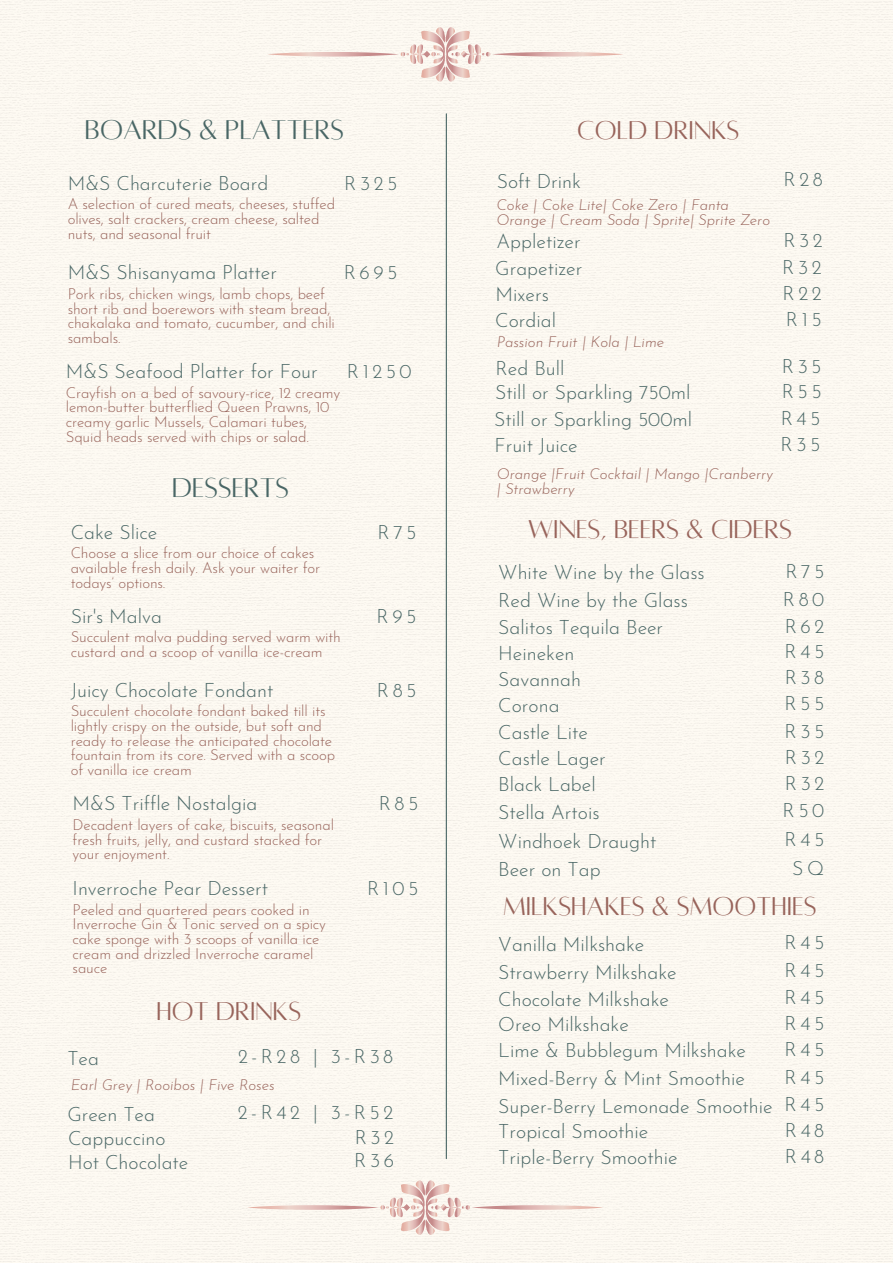
<style>
.page{position:relative;width:893px;height:1264px;background:#fff}
.page>*{position:absolute;margin:0;border:0;box-sizing:border-box;transform-origin:0 0}
.t1{font:30px "Alta regular";color:#496665}
.t2{font:28.5px "Alta regular";color:#98645b}
.t3{font:300 19.5px/26px "Josefin Sans";color:#496665}
.t4{font:300 15px/14.5px "Josefin Sans";letter-spacing:-.01em;color:#98645b}
.t5{font:italic 300 15px/14.5px "Josefin Sans";color:#98645b}
</style>
<div class="page">
<div style="left:0;top:0;width:892px;height:1262px;background:#fcf8f1"></div>
<hr style="left:446px;top:114px;width:1px;height:1044px;background:#496665">
<svg style="left:247px;top:1179px;width:356px;height:56px"></svg>
<svg style="left:267px;top:27px;width:356px;height:55px"></svg>
<h1 class="t1" style="left:85px;top:115px;width:260px">BOARDS &amp; PLATTERS</h1>
<h3 class="t3" style="left:68px;top:172px;width:202px">M&amp;S Charcuterie Board</h3>
<h3 class="t3" style="left:344px;top:172px;width:55px">R325</h3>
<p class="t4" style="left:68px;top:198px;width:269px">A selection of cured meats, cheeses, stuffed olives, salt crackers, cream cheese, salted nuts, and seasonal fruit</p>
<h3 class="t3" style="left:68px;top:261px;width:211px">M&amp;S Shisanyama Platter</h3>
<h3 class="t3" style="left:343px;top:261px;width:55px">R695</h3>
<p class="t4" style="left:68px;top:288px;width:269px">Pork ribs, chicken wings, lamb chops, beef short rib and boerewors with steam bread, chakalaka and tomato, cucumber, and chili sambals.</p>
<h3 class="t3" style="left:66px;top:360px;width:253px">M&amp;S Seafood Platter for Four</h3>
<h3 class="t3" style="left:347px;top:360px;width:66px">R1250</h3>
<p class="t4" style="left:66px;top:387px;width:276px">Crayfish on a bed of savoury-rice, 12 creamy lemon-butter butterflied Queen Prawns, 10 creamy garlic Mussels, Calamari tubes, Squid heads served with chips or salad.</p>
<h1 class="t1" style="left:172px;top:473px;width:118px">DESSERTS</h1>
<h3 class="t3" style="left:71px;top:521px;width:88px">Cake Slice</h3>
<h3 class="t3" style="left:377px;top:521px;width:40px">R75</h3>
<p class="t4" style="left:71px;top:547px;width:251px">Choose a slice from our choice of cakes available fresh daily. Ask your waiter for todays’ options.</p>
<h3 class="t3" style="left:71px;top:605px;width:93px">Sir's Malva</h3>
<h3 class="t3" style="left:376px;top:605px;width:41px">R95</h3>
<p class="t4" style="left:71px;top:631px;width:271px">Succulent malva pudding served warm with custard and a scoop of vanilla ice-cream</p>
<h3 class="t3" style="left:71px;top:679px;width:204px">Juicy Chocolate Fondant</h3>
<h3 class="t3" style="left:377px;top:679px;width:41px">R85</h3>
<p class="t4" style="left:71px;top:705px;width:266px">Succulent chocolate fondant baked till its lightly crispy on the outside, but soft and ready to release the anticipated chocolate fountain from its core. Served with a scoop of vanilla ice cream</p>
<h3 class="t3" style="left:73px;top:792px;width:186px">M&amp;S Triffle Nostalgia</h3>
<h3 class="t3" style="left:379px;top:792px;width:41px">R85</h3>
<p class="t4" style="left:73px;top:818px;width:263px">Decadent layers of cake, biscuits, seasonal fresh fruits, jelly, and custard stacked for your enjoyment.</p>
<h3 class="t3" style="left:73px;top:877px;width:197px">Inverroche Pear Dessert</h3>
<h3 class="t3" style="left:367px;top:877px;width:53px">R105</h3>
<p class="t4" style="left:73px;top:903px;width:255px">Peeled and quartered pears cooked in<br>Inverroche Gin &amp; Tonic served on a spicy cake sponge with 3 scoops of vanilla ice cream and drizzled Inverroche caramel sauce</p>
<h2 class="t2" style="left:157px;top:997px;width:146px">HOT DRINKS</h2>
<h3 class="t3" style="left:67px;top:1047px;width:33px">Tea</h3>
<h3 class="t3" style="left:238px;top:1045px;width:157px">2-R28 | 3-R38</h3>
<p class="t5" style="left:71px;top:1079px;width:205px">Earl Grey | Rooibos | Five Roses</p>
<h3 class="t3" style="left:68px;top:1127px;width:99px">Cappuccino</h3>
<h3 class="t3" style="left:354px;top:1125px;width:41px">R32</h3>
<h3 class="t3" style="left:68px;top:1150px;width:122px">Hot Chocolate</h3>
<h3 class="t3" style="left:354px;top:1149px;width:41px">R36</h3>
<h3 class="t3" style="left:67px;top:1102px;width:89px">Green Tea</h3>
<h3 class="t3" style="left:238px;top:1101px;width:157px">2-R42 | 3-R52</h3>
<h2 class="t2" style="left:577px;top:116px;width:164px">COLD DRINKS</h2>
<h3 class="t3" style="left:496px;top:170px;width:86px">Soft Drink</h3>
<p class="t5" style="left:496px;top:199px;width:275px">Coke | Coke Lite| Coke Zero | Fanta<br>Orange | Cream Soda | Sprite| Sprite Zero</p>
<h3 class="t3" style="left:496px;top:230px;width:86px">Appletizer</h3>
<h3 class="t3" style="left:783px;top:168px;width:41px">R28</h3>
<h3 class="t3" style="left:783px;top:229px;width:41px">R32</h3>
<h3 class="t3" style="left:495px;top:257px;width:89px">Grapetizer</h3>
<h3 class="t3" style="left:782px;top:256px;width:41px">R32</h3>
<h3 class="t3" style="left:495px;top:283px;width:62px">Mixers<br>Cordial</h3>
<h3 class="t3" style="left:782px;top:282px;width:41px">R22<br>R15</h3>
<p class="t5" style="left:496px;top:336px;width:169px">Passion Fruit | Kola | Lime</p>
<h3 class="t3" style="left:495px;top:357px;width:197px;line-height:24.5px">Red Bull<br>Still or Sparkling 750ml</h3>
<h3 class="t3" style="left:781px;top:356px;width:41px;line-height:24.5px">R35<br>R55</h3>
<h3 class="t3" style="left:494px;top:408px;width:199px">Still or Sparkling 500ml</h3>
<h3 class="t3" style="left:780px;top:407px;width:41px">R45</h3>
<h3 class="t3" style="left:494px;top:434px;width:85px">Fruit Juice</h3>
<h3 class="t3" style="left:780px;top:433px;width:41px">R35</h3>
<p class="t5" style="left:496px;top:468px;width:278px">Orange |Fruit Cocktail | Mango |Cranberry | Strawberry</p>
<h2 class="t2" style="left:527px;top:515px;width:266px">WINES, BEERS &amp; CIDERS</h2>
<h3 class="t3" style="left:498px;top:561px;width:208px">White Wine by the Glass</h3>
<h3 class="t3" style="left:785px;top:559px;width:40px">R75</h3>
<h3 class="t3" style="left:498px;top:589px;width:191px">Red Wine by the Glass</h3>
<h3 class="t3" style="left:782px;top:587px;width:43px">R80</h3>
<h3 class="t3" style="left:498px;top:616px;width:166px">Salitos Tequila Beer</h3>
<h3 class="t3" style="left:784px;top:615px;width:41px">R62</h3>
<h3 class="t3" style="left:498px;top:642px;width:78px">Heineken</h3>
<h3 class="t3" style="left:784px;top:640px;width:41px">R45</h3>
<h3 class="t3" style="left:498px;top:668px;width:84px">Savannah</h3>
<h3 class="t3" style="left:784px;top:666px;width:41px">R38</h3>
<h3 class="t3" style="left:498px;top:694px;width:63px">Corona</h3>
<h3 class="t3" style="left:784px;top:692px;width:41px">R55</h3>
<h3 class="t3" style="left:498px;top:721px;width:91px">Castle Lite</h3>
<h3 class="t3" style="left:784px;top:719px;width:41px">R35</h3>
<h3 class="t3" style="left:498px;top:747px;width:109px">Castle Lager</h3>
<h3 class="t3" style="left:784px;top:745px;width:41px">R32</h3>
<h3 class="t3" style="left:498px;top:773px;width:99px">Black Label</h3>
<h3 class="t3" style="left:784px;top:771px;width:41px">R32</h3>
<h3 class="t3" style="left:498px;top:801px;width:103px">Stella Artois</h3>
<h3 class="t3" style="left:782px;top:799px;width:43px">R50</h3>
<h3 class="t3" style="left:498px;top:830px;width:160px">Windhoek Draught</h3>
<h3 class="t3" style="left:784px;top:828px;width:41px">R45</h3>
<h3 class="t3" style="left:498px;top:858px;width:104px">Beer on Tap</h3>
<h3 class="t3" style="left:792px;top:856px;width:34px">SQ</h3>
<h2 class="t2" style="left:503px;top:892px;width:315px">MILKSHAKES &amp; SMOOTHIES</h2>
<h3 class="t3" style="left:498px;top:932px;width:148px">Vanilla Milkshake</h3>
<h3 class="t3" style="left:784px;top:931px;width:41px">R45</h3>
<h3 class="t3" style="left:498px;top:960px;width:180px">Strawberry Milkshake</h3>
<h3 class="t3" style="left:784px;top:959px;width:41px">R45</h3>
<h3 class="t3" style="left:498px;top:987px;width:172px">Chocolate Milkshake</h3>
<h3 class="t3" style="left:784px;top:986px;width:41px">R45</h3>
<h3 class="t3" style="left:498px;top:1013px;width:132px">Oreo Milkshake</h3>
<h3 class="t3" style="left:784px;top:1011px;width:41px">R45</h3>
<h3 class="t3" style="left:498px;top:1039px;width:249px">Lime &amp; Bubblegum Milkshake</h3>
<h3 class="t3" style="left:784px;top:1037px;width:41px">R45</h3>
<h3 class="t3" style="left:498px;top:1067px;width:248px">Mixed-Berry &amp; Mint Smoothie</h3>
<h3 class="t3" style="left:498px;top:1064px;width:327px;line-height:28.7px;text-align:right">R45<br>Super-Berry Lemonade Smoothie R 4 5</h3>
<h3 class="t3" style="left:498px;top:1120px;width:152px">Tropical Smoothie</h3>
<h3 class="t3" style="left:784px;top:1118px;width:41px">R48</h3>
<h3 class="t3" style="left:498px;top:1146px;width:181px">Triple-Berry Smoothie</h3>
<h3 class="t3" style="left:784px;top:1144px;width:41px">R48</h3>
</div>
